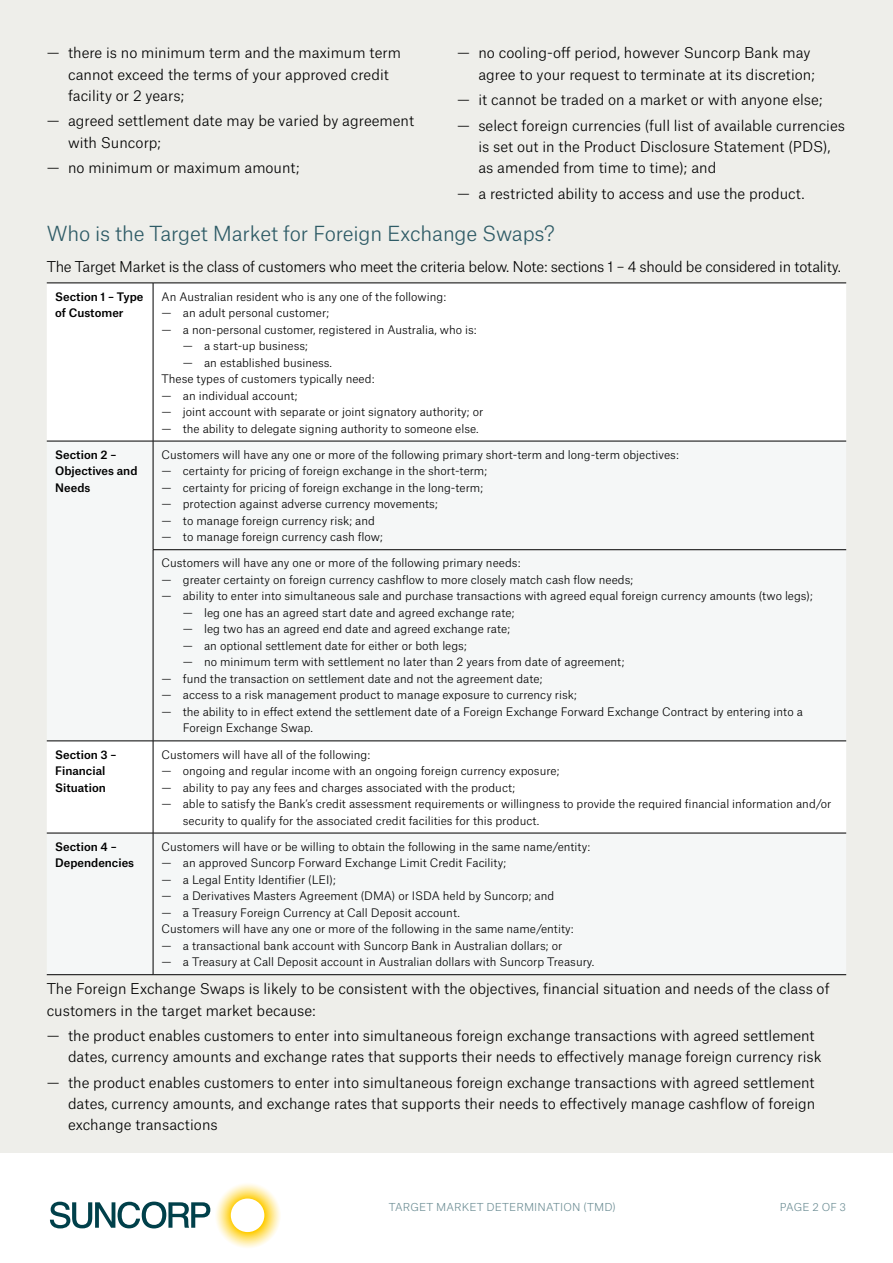
<style>
.page{position:relative;width:893px;height:1263px;background:#fff}
.page>*{position:absolute;margin:0;border:0;box-sizing:border-box;transform-origin:0 0}
.t1{font:300 19.8px "Atlas Grotesk";letter-spacing:-.01em;color:#2e5b66}
.t2{font:300 14.25px/21.3px "Atlas Grotesk";color:#000}
.t3{font:300 14.25px "Atlas Grotesk";letter-spacing:-.02em;color:#000}
.t4{font:300 11.25px/16.5px "Atlas Grotesk";color:#000}
.t5{font:500 11.25px/16.5px "Atlas Grotesk";color:#000}
.t6{font:300 10.5px "Atlas Grotesk";letter-spacing:.01em;color:#6c8d94}
</style>
<div class="page">
<div style="left:0;top:0;width:893px;height:1152px;background:#eeeeea"></div>
<svg style="left:50px;top:1184px;width:230px;height:64px"></svg>
<div style="left:47px;top:284px;width:799px;height:157px;background:#fff"></div>
<div style="left:47px;top:442px;width:799px;height:108px;background:#f5f7f7"></div>
<svg style="left:47px;top:550px;width:799px;height:424px;fill:#f5f7f7"></svg>
<hr style="left:47px;top:283px;width:106px;height:1px;background:#000">
<hr style="left:153px;top:283px;width:693px;height:1px;background:#000">
<hr style="left:153px;top:283px;width:1px;height:158px;background:#000">
<hr style="left:47px;top:441px;width:106px;height:1px;background:#000">
<hr style="left:153px;top:441px;width:693px;height:1px;background:#000">
<hr style="left:153px;top:441px;width:1px;height:108px;background:#000">
<hr style="left:153px;top:550px;width:1px;height:191px;background:#000">
<hr style="left:153px;top:549px;width:693px;height:1px;background:#000">
<hr style="left:47px;top:741px;width:106px;height:1px;background:#000">
<hr style="left:153px;top:741px;width:693px;height:1px;background:#000">
<hr style="left:153px;top:741px;width:1px;height:92px;background:#000">
<hr style="left:47px;top:833px;width:106px;height:1px;background:#000">
<hr style="left:153px;top:833px;width:693px;height:1px;background:#000">
<hr style="left:153px;top:833px;width:1px;height:141px;background:#000">
<hr style="left:47px;top:974px;width:106px;height:1px;background:#000">
<hr style="left:153px;top:974px;width:693px;height:1px;background:#000">
<p class="t2" style="left:478px;top:41px;width:338px;text-indent:-21px">— no cooling-off period, however Suncorp Bank may agree to your request to terminate at its discretion;</p>
<p class="t2" style="left:457px;top:88px;width:367px">— it cannot be traded on a market or with anyone else;</p>
<p class="t2" style="left:478px;top:113px;width:368px;text-indent:-21px">— select foreign currencies (full list of available currencies is set out in the Product Disclosure Statement (PDS), as amended from time to time); and</p>
<p class="t2" style="left:457px;top:181px;width:349px">— a restricted ability to access and use the product.</p>
<h1 class="t1" style="left:47px;top:217px;width:509px">Who is the Target Market for Foreign Exchange Swaps?</h1>
<p class="t3" style="left:47px;top:256px;width:796px">The Target Market is the class of customers who meet the criteria below. Note: sections 1 – 4 should be considered in totality.</p>
<p class="t5" style="left:55px;top:287px;width:90px">Section 1 – Type of Customer</p>
<p class="t4" style="left:162px;top:287px;width:286px">An Australian resident who is any one of the following:</p>
<p class="t2" style="left:68px;top:41px;width:334px;text-indent:-21px">— there is no minimum term and the maximum term cannot exceed the terms of your approved credit facility or 2 years;</p>
<p class="t2" style="left:68px;top:109px;width:348px;text-indent:-21px">— agreed settlement date may be varied by agreement with Suncorp;</p>
<p class="t2" style="left:47px;top:156px;width:255px">— no minimum or maximum amount;</p>
<p class="t4" style="left:162px;top:303px;width:169px">— an adult personal customer;</p>
<p class="t4" style="left:162px;top:320px;width:317px">— a non-personal customer, registered in Australia, who is:</p>
<p class="t4" style="left:183px;top:336px;width:127px">— a start-up business;</p>
<p class="t4" style="left:162px;top:353px;width:214px;text-indent:21px">— an established business.<br>These types of customers typically need:</p>
<p class="t4" style="left:162px;top:386px;width:138px">— an individual account;</p>
<p class="t4" style="left:162px;top:402px;width:323px">— joint account with separate or joint signatory authority; or</p>
<p class="t4" style="left:162px;top:419px;width:319px">— the ability to delegate signing authority to someone else.</p>
<p class="t5" style="left:55px;top:445px;width:84px">Section 2 –<br>Objectives and<br>Needs</p>
<p class="t4" style="left:162px;top:445px;width:519px">Customers will have any one or more of the following primary short-term and long-term objectives:</p>
<p class="t4" style="left:162px;top:462px;width:327px">— certainty for pricing of foreign exchange in the short-term;</p>
<p class="t4" style="left:162px;top:478px;width:323px">— certainty for pricing of foreign exchange in the long-term;</p>
<p class="t4" style="left:162px;top:495px;width:278px">— protection against adverse currency movements;</p>
<p class="t4" style="left:162px;top:511px;width:215px">— to manage foreign currency risk; and</p>
<p class="t4" style="left:162px;top:528px;width:223px">— to manage foreign currency cash flow;</p>
<p class="t4" style="left:162px;top:554px;width:360px">Customers will have any one or more of the following primary needs:</p>
<p class="t4" style="left:162px;top:570px;width:473px">— greater certainty on foreign currency cashflow to more closely match cash flow needs;</p>
<p class="t4" style="left:162px;top:587px;width:653px">— ability to enter into simultaneous sale and purchase transactions with agreed equal foreign currency amounts (two legs);</p>
<p class="t4" style="left:183px;top:603px;width:333px">— leg one has an agreed start date and agreed exchange rate;</p>
<p class="t4" style="left:183px;top:620px;width:329px">— leg two has an agreed end date and agreed exchange rate;</p>
<p class="t4" style="left:183px;top:636px;width:286px">— an optional settlement date for either or both legs;</p>
<p class="t4" style="left:183px;top:653px;width:443px">— no minimum term with settlement no later than 2 years from date of agreement;</p>
<p class="t4" style="left:162px;top:669px;width:383px">— fund the transaction on settlement date and not the agreement date;</p>
<p class="t4" style="left:162px;top:686px;width:417px">— access to a risk management product to manage exposure to currency risk;</p>
<p class="t4" style="left:183px;top:702px;width:622px;text-indent:-21px">— the ability to in effect extend the settlement date of a Foreign Exchange Forward Exchange Contract by entering into a<br>Foreign Exchange Swap.</p>
<p class="t5" style="left:55px;top:745px;width:63px">Section 3 –<br>Financial<br>Situation</p>
<p class="t4" style="left:162px;top:745px;width:210px">Customers will have all of the following:</p>
<p class="t4" style="left:162px;top:761px;width:399px">— ongoing and regular income with an ongoing foreign currency exposure;</p>
<p class="t4" style="left:162px;top:778px;width:355px">— ability to pay any fees and charges associated with the product;</p>
<p class="t4" style="left:183px;top:794px;width:650px;text-indent:-21px">— able to satisfy the Bank’s credit assessment requirements or willingness to provide the required financial information and/or security to qualify for the associated credit facilities for this product.</p>
<p class="t5" style="left:55px;top:837px;width:80px">Section 4 –<br>Dependencies</p>
<p class="t4" style="left:162px;top:837px;width:430px">Customers will have or be willing to obtain the following in the same name/entity:</p>
<p class="t4" style="left:162px;top:854px;width:346px">— an approved Suncorp Forward Exchange Limit Credit Facility;</p>
<p class="t4" style="left:162px;top:870px;width:176px">— a Legal Entity Identifier (LEI);</p>
<p class="t4" style="left:162px;top:887px;width:394px">— a Derivatives Masters Agreement (DMA) or ISDA held by Suncorp; and</p>
<p class="t4" style="left:162px;top:903px;width:414px">— a Treasury Foreign Currency at Call Deposit account.<br>Customers will have any one or more of the following in the same name/entity:</p>
<p class="t4" style="left:162px;top:936px;width:402px">— a transactional bank account with Suncorp Bank in Australian dollars; or</p>
<p class="t4" style="left:162px;top:953px;width:434px">— a Treasury at Call Deposit account in Australian dollars with Suncorp Treasury.</p>
<p class="t2" style="left:47px;top:977px;width:784px">The Foreign Exchange Swaps is likely to be consistent with the objectives, financial situation and needs of the class of customers in the target market because:</p>
<p class="t2" style="left:68px;top:1024px;width:755px;text-indent:-21px">— the product enables customers to enter into simultaneous foreign exchange transactions with agreed settlement dates, currency amounts and exchange rates that supports their needs to effectively manage foreign currency risk</p>
<p class="t2" style="left:68px;top:1070px;width:749px;text-align:justify;text-indent:-21px">— the product enables customers to enter into simultaneous foreign exchange transactions with agreed settlement dates, currency amounts, and exchange rates that supports their needs to effectively manage cashflow of foreign exchange transactions</p>
<p class="t6" style="left:389px;top:1198px;width:229px">TARGET MARKET DETERMINATION (TMD)</p>
<p class="t6" style="left:780px;top:1198px;width:68px">PAGE 2 OF 3</p>
</div>
